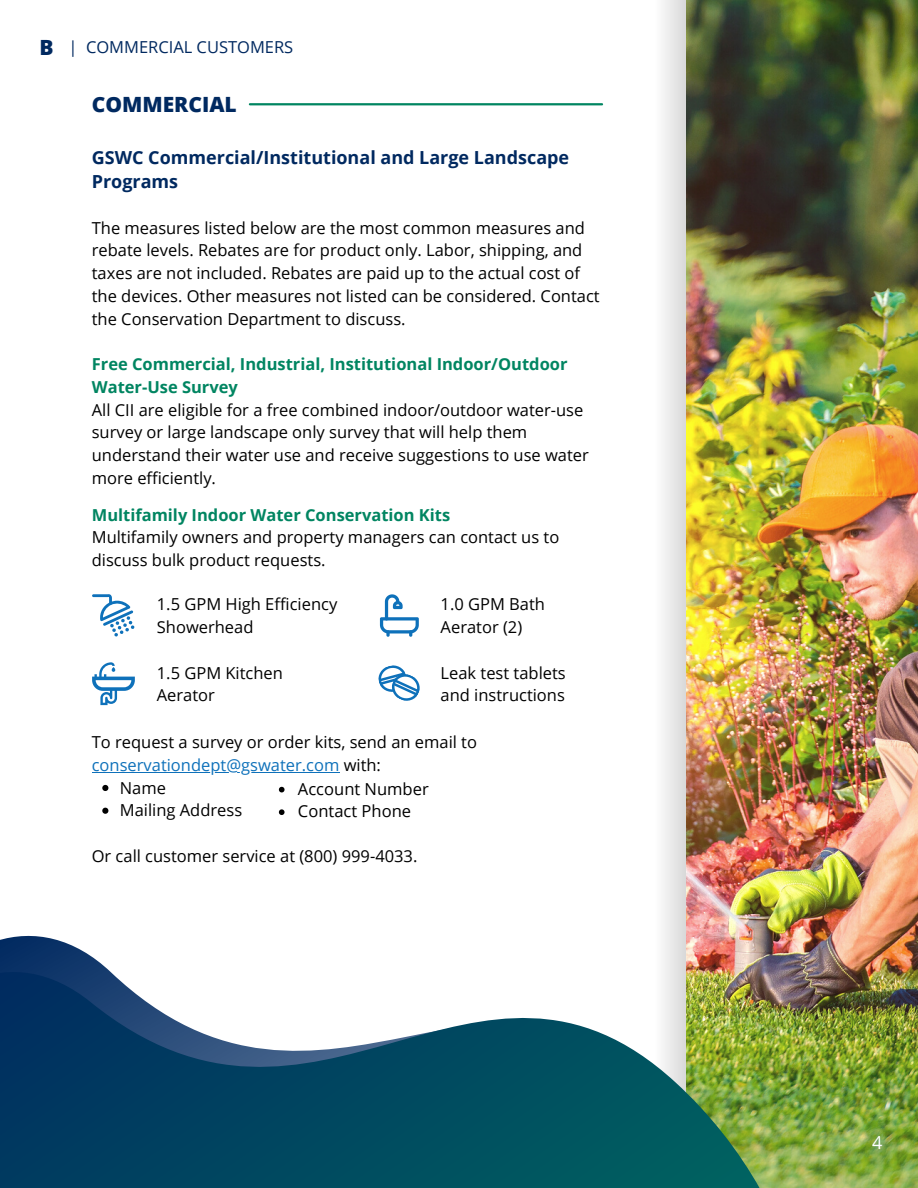
<style>
.page{position:relative;width:918px;height:1188px;background:#fff}
.page>*{position:absolute;margin:0;border:0;box-sizing:border-box;transform-origin:0 0}
.t1{font:800 21px "Open Sans";color:#002960}
.t2{font:700 18px/24.5px "Open Sans";color:#002960}
.t3{font:18px "Open Sans";color:#fff}
.t4{font:16.5px/22.8px "Open Sans";color:#000}
.t5{font:700 16.5px/22.8px "Open Sans";color:#008561}
.t6{font:16.5px "Open Sans";color:#002960}
.s1{font-weight:800;font-size:21px}
.s2{color:#0e71ba}
</style>
<div class="page">
<img style="left:603px;top:0;width:84px;height:670px">
<img style="left:687px;top:0;width:231px;height:670px">
<svg style="left:92px;top:594px;width:43px;height:43px"></svg>
<svg style="left:100px;top:662px;width:16px;height:8px"></svg>
<svg style="left:380px;top:594px;width:39px;height:43px"></svg>
<svg style="left:382px;top:665px;width:22px;height:5px"></svg>
<hr style="left:250px;top:103px;width:352px;height:2px;background:#008561">
<img style="left:0;top:675px;width:918px;height:513px">
<p class="t6" style="left:40px;top:36px;width:255px"><span class="s1">B</span> | COMMERCIAL CUSTOMERS</p>
<p class="t1" style="left:92px;top:90px;width:147px">COMMERCIAL</p>
<p class="t2" style="left:92px;top:144px;width:479px">GSWC Commercial/Institutional and Large Landscape<br>Programs</p>
<p class="t4" style="left:92px;top:216px;width:509px">The measures listed below are the most common measures and rebate levels. Rebates are for product only. Labor, shipping, and taxes are not included. Rebates are paid up to the actual cost of the devices. Other measures not listed can be considered. Contact the Conservation Department to discuss.</p>
<p class="t5" style="left:92px;top:352px;width:477px">Free Commercial, Industrial, Institutional Indoor/Outdoor<br>Water-Use Survey</p>
<p class="t4" style="left:92px;top:398px;width:499px">All CII are eligible for a free combined indoor/outdoor water-use survey or large landscape only survey that will help them understand their water use and receive suggestions to use water more efficiently.</p>
<p class="t5" style="left:92px;top:503px;width:360px">Multifamily Indoor Water Conservation Kits</p>
<p class="t4" style="left:92px;top:526px;width:469px">Multifamily owners and property managers can contact us to discuss bulk product requests.</p>
<p class="t4" style="left:157px;top:592px;width:182px">1.5 GPM High Efficiency<br>Showerhead</p>
<p class="t4" style="left:157px;top:661px;width:128px">1.5 GPM Kitchen<br>Aerator</p>
<p class="t4" style="left:441px;top:592px;width:106px">1.0 GPM Bath<br>Aerator (2)</p>
<p class="t4" style="left:441px;top:661px;width:127px">Leak test tablets and instructions</p>
<p class="t4" style="left:92px;top:730px;width:387px">To request a survey or order kits, send an email to <span class="s2">conservationdept@gswater.com</span> with:</p>
<p class="t4" style="left:120px;top:776px;width:124px">Name<br>Mailing Address</p>
<p class="t4" style="left:298px;top:777px;width:132px">Account Number<br>Contact Phone</p>
<p class="t4" style="left:92px;top:844px;width:327px">Or call customer service at (800) 999-4033.</p>
<p class="t3" style="left:872px;top:1130px;width:12px">4</p>
</div>
